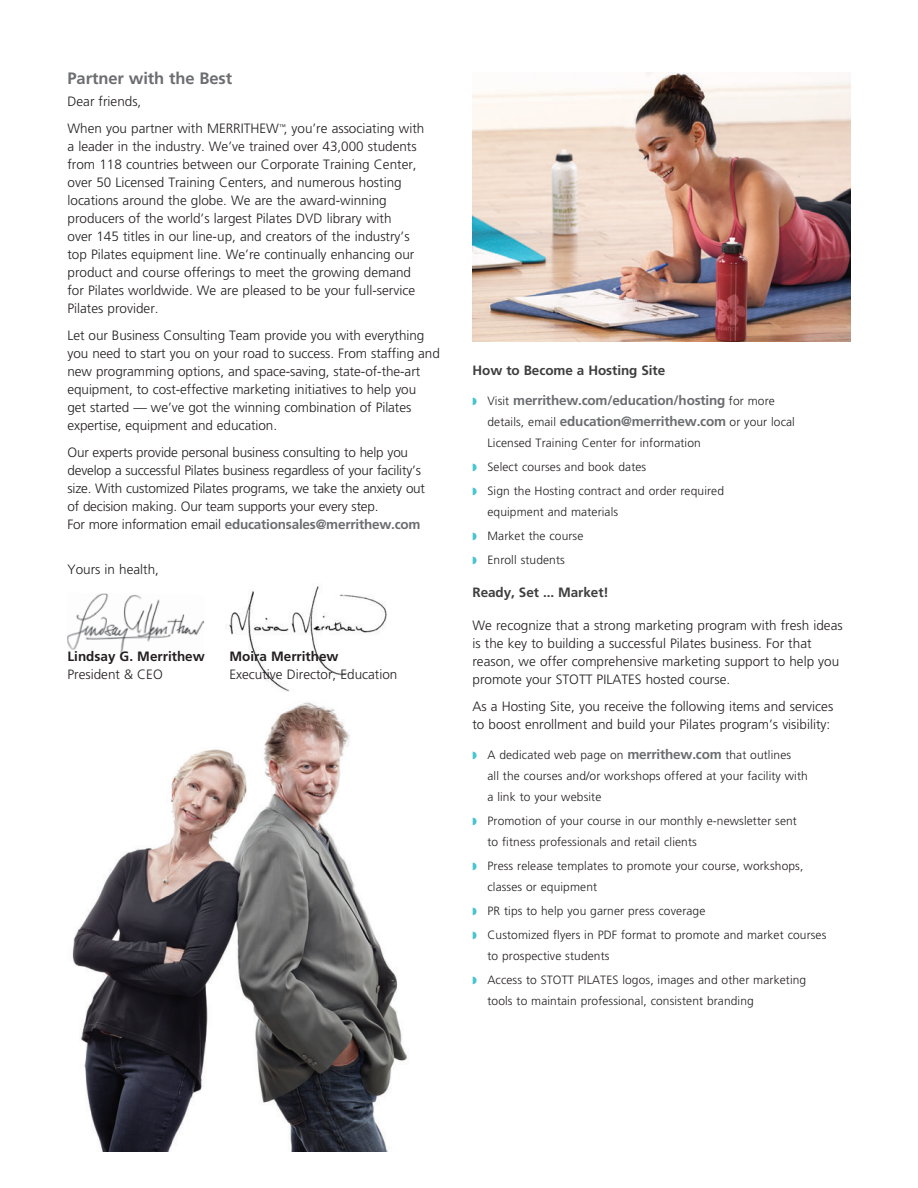
<style>
.page{position:relative;width:918px;height:1188px;background:#fff}
.page>*{position:absolute;margin:0;border:0;box-sizing:border-box;transform-origin:0 0}
.t1{font:700 16.5px "Frutiger LT Std";letter-spacing:-.005em;color:#6c6d70}
.t2{font:300 13.5px/18px "Frutiger LT Std";color:#231f20}
.t3{font:700 13.5px "Frutiger LT Std";letter-spacing:-.015em;color:#6c6d70}
.t4{font:700 13.5px "Frutiger LT Std";letter-spacing:-.005em;color:#3e3e3f}
.t5{font:700 13.5px "Frutiger LT Std";color:#231f20}
.t6{font:300 12px/21px "Frutiger LT Std";letter-spacing:.01em;color:#231f20}
.s1{font-weight:700;color:#6c6d70}
.s2{font-weight:300;font-size:12px;color:#231f20}
.s3{font-weight:700;font-size:13.5px;color:#6c6d70}
</style>
<div class="page">
<img style="left:229px;top:586px;width:158px;height:105px">
<img style="left:67px;top:593px;width:138px;height:61px">
<img style="left:72px;top:702px;width:336px;height:450px">
<img style="left:472px;top:72px;width:378px;height:270px">
<p class="t1" style="left:68px;top:68px;width:166px">Partner with the Best</p>
<p class="t2" style="left:68px;top:88px;width:358px;line-height:27px">Dear friends,<br>When you partner with MERRITHEW<sup>™</sup>, you’re associating with</p>
<p class="t2" style="left:68px;top:138px;width:351px">a leader in the industry. We’ve trained over 43,000 students from 118 countries between our Corporate Training Center, over 50 Licensed Training Centers, and numerous hosting locations around the globe. We are the award-winning producers of the world’s largest Pilates DVD library with over 145 titles in our line-up, and creators of the industry’s top Pilates equipment line. We’re continually enhancing our product and course offerings to meet the growing demand for Pilates worldwide. We are pleased to be your full-service Pilates provider.</p>
<p class="t2" style="left:68px;top:327px;width:374px">Let our Business Consulting Team provide you with everything you need to start you on your road to success. From staffing and new programming options, and space-saving, state-of-the-art equipment, to cost-effective marketing initiatives to help you<br>get started — we’ve got the winning combination of Pilates expertise, equipment and education.</p>
<p class="t2" style="left:68px;top:443px;width:359px">Our experts provide personal business consulting to help you develop a successful Pilates business regardless of your facility’s size. With customized Pilates programs, we take the anxiety out of decision making. Our team supports your every step.<br>For more information email <span class="s1">educationsales@merrithew.com</span></p>
<p class="t2" style="left:68px;top:560px;width:93px">Yours in health,</p>
<p class="t5" style="left:68px;top:648px;width:139px">Lindsay G. Merrithew</p>
<p class="t5" style="left:230px;top:648px;width:111px">Moira Merrithew</p>
<p class="t2" style="left:68px;top:665px;width:97px">President &amp; CEO</p>
<p class="t2" style="left:230px;top:665px;width:169px">Executive Director, Education</p>
<p class="t4" style="left:473px;top:363px;width:194px">How to Become a Hosting Site</p>
<p class="t3" style="left:488px;top:393px;width:289px"><span class="s2">Visit</span> merrithew.com/education/hosting <span class="s2">for more</span></p>
<p class="t6" style="left:487px;top:412px;width:309px">details, email <span class="s3">education@merrithew.com</span> or your local<br>Licensed Training Center for information</p>
<p class="t6" style="left:488px;top:455px;width:238px;line-height:24px">Select courses and book dates<br>Sign the Hosting contract and order required</p>
<p class="t6" style="left:488px;top:500px;width:132px;line-height:24px">equipment and materials<br>Market the course<br>Enroll students</p>
<p class="t4" style="left:472px;top:585px;width:138px">Ready, Set ... Market!</p>
<p class="t2" style="left:472px;top:617px;width:372px">We recognize that a strong marketing program with fresh ideas is the key to building a successful Pilates business. For that reason, we offer comprehensive marketing support to help you promote your STOTT PILATES hosted course.</p>
<p class="t2" style="left:472px;top:698px;width:362px">As a Hosting Site, you receive the following items and services to boost enrollment and build your Pilates program’s visibility:</p>
<p class="t6" style="left:487px;top:745px;width:322px">A dedicated web page on <span class="s3">merrithew.com</span> that outlines<br>all the courses and/or workshops offered at your facility with a link to your website</p>
<p class="t6" style="left:488px;top:811px;width:311px">Promotion of your course in our monthly e-newsletter sent to fitness professionals and retail clients</p>
<p class="t6" style="left:488px;top:856px;width:317px">Press release templates to promote your course, workshops, classes or equipment</p>
<p class="t6" style="left:488px;top:899px;width:340px;line-height:24px">PR tips to help you garner press coverage<br>Customized flyers in PDF format to promote and market courses</p>
<p class="t6" style="left:488px;top:944px;width:320px;line-height:24px">to prospective students<br>Access to STOTT PILATES logos, images and other marketing</p>
<p class="t6" style="left:488px;top:991px;width:268px">tools to maintain professional, consistent branding</p>
</div>
